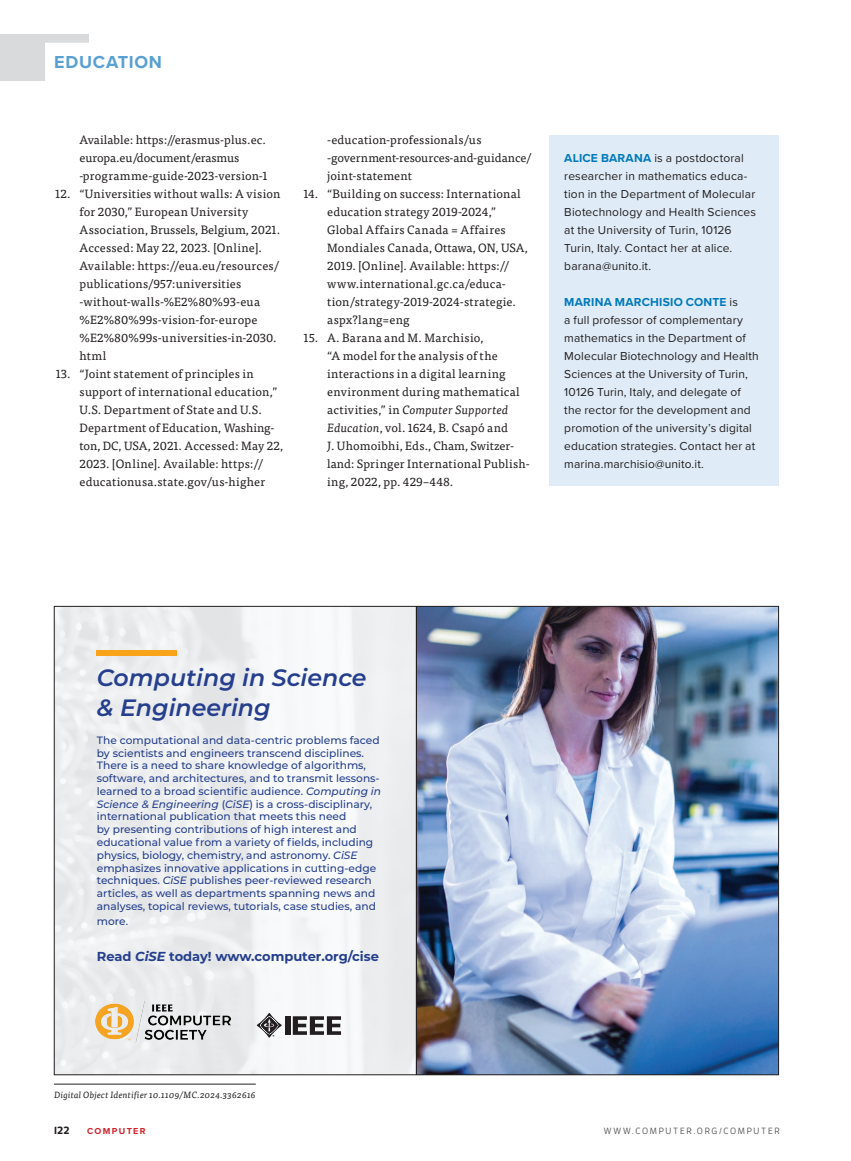
<style>
.page{position:relative;width:851px;height:1161px;background:#fff}
.page>*{position:absolute;margin:0;border:0;box-sizing:border-box;transform-origin:0 0}
.t1{font:italic 600 23.7px/29.5px "Montserrat";color:#253f8e}
.t2{font:700 18px "Proxima Nova";letter-spacing:.04em;color:#58a0d2}
.t3{font:700 13.05px "Montserrat";color:#253f8e}
.t4{font:12px/18px "Tisa Pro";letter-spacing:.015em;color:#231f20}
.t5{font:12px/18px "Proxima Nova";letter-spacing:.015em;color:#231f20}
.t6{font:500 10.65px/12.8px "Montserrat";color:#253f8e}
.t7{font:700 10.5px "Enzo OT";color:#231f20}
.t8{font:italic 9px "Tisa Pro";letter-spacing:.02em;color:#231f20}
.t9{font:500 9px "Enzo OT";letter-spacing:.19em;color:#57585a}
.t10{font:700 9px "Proxima Nova";letter-spacing:.145em;color:#d1232a}
.s1{font-style:italic}
.s2{font-weight:700;color:#0079bb}
</style>
<div class="page">
<div style="left:0;top:34px;width:89px;height:47px;background:#d9dadc"></div>
<div style="left:45px;top:43px;width:125px;height:42px;background:#fff"></div>
<div style="left:549px;top:135px;width:229px;height:351px;background:#dfebf6"></div>
<div style="left:54px;top:606px;width:362px;height:469px;background:#eff0f1"></div>
<img style="left:416px;top:608px;width:360px;height:465px">
<div style="left:96px;top:651px;width:81px;height:5px;background:#f9a31b"></div>
<div style="left:285px;top:1016px;width:5px;height:19px;background:#231f20"></div>
<svg style="left:293px;top:1016px;width:48px;height:19px"></svg>
<svg style="left:257px;top:1013px;width:25px;height:25px"></svg>
<img style="left:96px;top:1002px;width:134px;height:41px">
<hr style="left:54px;top:1084px;width:202px;height:1px;background:#231f20">
<h2 class="t2" style="left:54px;top:49px;width:110px">EDUCATION</h2>
<p class="t4" style="left:80px;top:130px;width:189px">Available: https://erasmus-plus.ec. europa.eu/document/erasmus -programme-guide-2023-version-1</p>
<p class="t4" style="left:80px;top:184px;width:202px;text-indent:-24px">12. “Universities without walls: A vision for 2030,” European University Association, Brussels, Belgium, 2021.<br>Accessed: May 22, 2023. [Online].<br>Available: https://eua.eu/resources/ publications/957:universities -without-walls-%E2%80%93-eua %E2%80%99s-vision-for-europe %E2%80%99s-universities-in-2030. html</p>
<p class="t4" style="left:80px;top:364px;width:205px;text-indent:-24px">13. “Joint statement of principles in support of international education,” U.S. Department of State and U.S.<br>Department of Education, Washing&shy;ton, DC, USA, 2021. Accessed: May 22, 2023. [Online]. Available: https:// educationusa.state.gov/us-higher</p>
<p class="t4" style="left:327px;top:130px;width:206px">-education-professionals/us -government-resources-and-guidance/ joint-statement</p>
<p class="t4" style="left:327px;top:184px;width:202px;text-indent:-24px">14. “Building on success: International education strategy 2019-2024,” Global Affairs Canada = Affaires Mondiales Canada, Ottawa, ON, USA, 2019. [Online]. Available: https:// www.international.gc.ca/educa&shy;tion/strategy-2019-2024-strategie. aspx?lang=eng</p>
<p class="t4" style="left:327px;top:328px;width:204px;text-indent:-24px">15. A. Barana and M. Marchisio,<br>“A model for the analysis of the interactions in a digital learning environment during mathematical activities,” in <span class="s1">Computer Supported Education</span>, vol. 1624, B. Csapó and<br>J. Uhomoibhi, Eds., Cham, Switzer&shy;land: Springer International Publish&shy;ing, 2022, pp. 429–448.</p>
<p class="t5" style="left:564px;top:149px;width:193px"><span class="s2">ALICE BARANA</span> is a postdoctoral researcher in mathematics educa&shy;tion in the Department of Molecular<br>Biotechnology and Health Sciences at the University of Turin, 10126<br>Turin, Italy. Contact her at alice. barana@unito.it.</p>
<p class="t5" style="left:564px;top:293px;width:196px"><span class="s2">MARINA MARCHISIO CONTE</span> is<br>a full professor of complementary mathematics in the Department of Molecular Biotechnology and Health Sciences at the University of Turin, 10126 Turin, Italy, and delegate of the rector for the development and promotion of the university’s digital education strategies. Contact her at marina.marchisio@unito.it.</p>
<p class="t1" style="left:97px;top:662px;width:271px">Computing in Science &amp; Engineering</p>
<p class="t6" style="left:97px;top:733px;width:286px">The computational and data-centric problems faced by scientists and engineers transcend disciplines.<br>There is a need to share knowledge of algorithms, software, and architectures, and to transmit lessons&shy;learned to a broad scientific audience. <span class="s1">Computing in Science &amp; Engineering</span> (<span class="s1">CiSE</span>) is a cross-disciplinary, international publication that meets this need<br>by presenting contributions of high interest and educational value from a variety of fields, including physics, biology, chemistry, and astronomy. <span class="s1">CiSE </span>emphasizes innovative applications in cutting-edge techniques. <span class="s1">CiSE</span> publishes peer-reviewed research articles, as well as departments spanning news and analyses, topical reviews, tutorials, case studies, and</p>
<p class="t6" style="left:97px;top:915px;width:33px">more.</p>
<p class="t3" style="left:97px;top:947px;width:283px">Read <span class="s1">CiSE</span> today! www.computer.org/cise</p>
<p class="t8" style="left:54px;top:1088px;width:203px">Digital Object Identifier 10.1109/MC.2024.3362616</p>
<p class="t7" style="left:54px;top:1124px;width:17px">122</p>
<p class="t10" style="left:87px;top:1124px;width:60px">COMPUTER</p>
<p class="t9" style="left:603px;top:1126px;width:177px">WWW.COMPUTER.ORG/COMPUTER</p>
</div>
